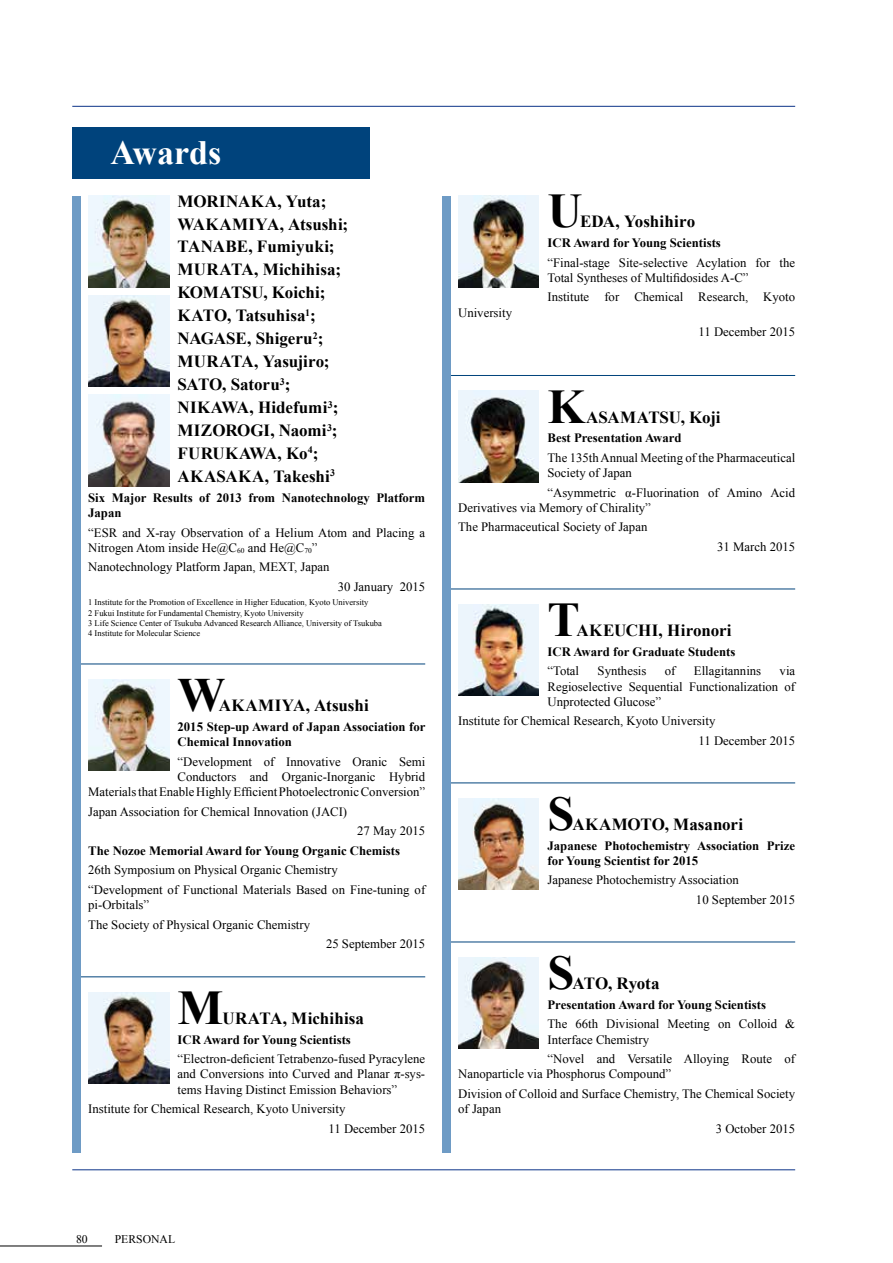
<style>
.page{position:relative;width:893px;height:1263px;background:#fff}
.page>*{position:absolute;margin:0;border:0;box-sizing:border-box;transform-origin:0 0}
.t1{font:700 48.45px "Times New Roman";color:#000}
.t2{font:700 47.85px "Times New Roman";color:#000}
.t3{font:700 34.05px "Times New Roman";color:#fff}
.t4{font:700 16.95px/23px "Times New Roman";letter-spacing:-.005em;color:#000}
.t5{font:12.75px/15.3px "Times New Roman";color:#000}
.t6{font:700 12.75px/15.3px "Times New Roman";color:#000}
.t7{font:11.7px "Times New Roman";color:#000}
.t8{font:8.55px/10.2px "Times New Roman";color:#000}
</style>
<div class="page">
<hr style="left:72px;top:106px;width:723px;height:1px;background:#0c3388">
<hr style="left:72px;top:1169px;width:723px;height:1px;background:#0c3388">
<hr style="left:0;top:1246px;width:102px;height:1px;background:#000">
<div style="left:72px;top:128px;width:298px;height:51px;background:#00437c"></div>
<hr style="left:77px;top:664px;width:348px;height:1px;background:#00437c">
<img style="left:88px;top:679px;width:81px;height:92px">
<hr style="left:446px;top:941px;width:349px;height:1px;background:#00437c">
<img style="left:458px;top:957px;width:81px;height:92px">
<hr style="left:77px;top:976px;width:348px;height:1px;background:#00437c">
<img style="left:88px;top:992px;width:81px;height:91px">
<img style="left:458px;top:196px;width:81px;height:91px">
<hr style="left:446px;top:375px;width:349px;height:1px;background:#00437c">
<img style="left:458px;top:391px;width:81px;height:91px">
<hr style="left:446px;top:589px;width:349px;height:1px;background:#00437c">
<img style="left:458px;top:604px;width:81px;height:92px">
<hr style="left:446px;top:782px;width:349px;height:1px;background:#00437c">
<img style="left:458px;top:798px;width:81px;height:91px">
<img style="left:88px;top:395px;width:81px;height:91px">
<img style="left:88px;top:295px;width:81px;height:92px">
<img style="left:88px;top:196px;width:81px;height:91px">
<div style="left:442px;top:196px;width:9px;height:956px;background:#6e9bc5"></div>
<div style="left:72px;top:196px;width:9px;height:956px;background:#6e9bc5"></div>
<h3 class="t3" style="left:111px;top:129px;width:112px">Awards</h3>
<p class="t4" style="left:178px;top:189px;width:172px">MORINAKA, Yuta;<br>WAKAMIYA, Atsushi;<br>TANABE, Fumiyuki;<br>MURATA, Michihisa;<br>KOMATSU, Koichi;<br>KATO, Tatsuhisa<sup>1</sup>;<br>NAGASE, Shigeru<sup>2</sup>;<br>MURATA, Yasujiro;<br>SATO, Satoru<sup>3</sup>;<br>NIKAWA, Hidefumi<sup>3</sup>;<br>MIZOROGI, Naomi<sup>3</sup>;<br>FURUKAWA, Ko<sup>4</sup>;<br>AKASAKA, Takeshi<sup>3</sup></p>
<p class="t6" style="left:88px;top:489px;width:338px">Six Major Results of 2013 from Nanotechnology Platform<br>Japan</p>
<p class="t5" style="left:88px;top:524px;width:338px">“ESR and X-ray Observation of a Helium Atom and Placing a<br>Nitrogen Atom inside He@C<sub>60</sub> and He@C<sub>70</sub>”</p>
<p class="t5" style="left:88px;top:559px;width:243px">Nanotechnology Platform Japan, MEXT, Japan</p>
<p class="t5" style="left:338px;top:579px;width:89px">30 January 2015</p>
<p class="t8" style="left:88px;top:597px;width:295px">1 Institute for the Promotion of Excellence in Higher Education, Kyoto University<br>2 Fukui Institute for Fundamental Chemistry, Kyoto University<br>3 Life Science Center of Tsukuba Advanced Research Alliance, University of Tsukuba 4 Institute for Molecular Science</p>
<h2 class="t2" style="left:178px;top:662px;width:49px">W</h2>
<h3 class="t4" style="left:219px;top:693px;width:151px">AKAMIYA, Atsushi</h3>
<p class="t6" style="left:178px;top:718px;width:249px">2015 Step-up Award of Japan Association for<br>Chemical Innovation</p>
<p class="t5" style="left:88px;top:753px;width:339px;text-align:right">“Development of Innovative Oranic Semi<br>Conductors and Organic-Inorganic Hybrid<br>Materials that Enable Highly Efficient Photoelectronic Conversion”</p>
<p class="t5" style="left:88px;top:804px;width:260px">Japan Association for Chemical Innovation (JACI)</p>
<p class="t5" style="left:357px;top:823px;width:70px">27 May 2015</p>
<p class="t6" style="left:88px;top:843px;width:313px">The Nozoe Memorial Award for Young Organic Chemists</p>
<p class="t5" style="left:88px;top:860px;width:339px;line-height:19.5px">26th Symposium on Physical Organic Chemistry<br>“Development of Functional Materials Based on Fine-tuning of</p>
<p class="t5" style="left:88px;top:895px;width:223px;line-height:19.5px">pi-Orbitals”<br>The Society of Physical Organic Chemistry</p>
<p class="t5" style="left:326px;top:936px;width:101px">25 September 2015</p>
<h1 class="t1" style="left:178px;top:974px;width:47px">M</h1>
<h3 class="t4" style="left:222px;top:1006px;width:143px">URATA, Michihisa</h3>
<p class="t6" style="left:178px;top:1031px;width:175px">ICR Award for Young Scientists</p>
<p class="t5" style="left:178px;top:1051px;width:249px;text-align:justify">“Electron-deficient Tetrabenzo-fused Pyracylene and Conversions into Curved and Planar π-sys&shy;tems Having Distinct Emission Behaviors”</p>
<p class="t5" style="left:329px;top:1099px;width:98px;line-height:19.5px;text-indent:-240px">Institute for Chemical Research, Kyoto University<br>11 December 2015</p>
<p class="t5" style="left:458px;top:305px;width:55px">University</p>
<h1 class="t1" style="left:547px;top:178px;width:36px">U</h1>
<h3 class="t4" style="left:580px;top:210px;width:116px">EDA, Yoshihiro</h3>
<p class="t6" style="left:547px;top:235px;width:175px">ICR Award for Young Scientists</p>
<p class="t5" style="left:547px;top:254px;width:249px">“Final-stage Site-selective Acylation for the<br>Total Syntheses of Multifidosides A-C”</p>
<p class="t5" style="left:547px;top:289px;width:249px">Institute for Chemical Research, Kyoto</p>
<p class="t5" style="left:699px;top:324px;width:98px">11 December 2015</p>
<h1 class="t1" style="left:547px;top:373px;width:39px">K</h1>
<h3 class="t4" style="left:586px;top:405px;width:136px">ASAMATSU, Koji</h3>
<p class="t6" style="left:547px;top:430px;width:136px">Best Presentation Award</p>
<p class="t5" style="left:547px;top:450px;width:249px">The 135th Annual Meeting of the Pharmaceutical<br>Society of Japan</p>
<p class="t5" style="left:458px;top:484px;width:338px;text-indent:89px">“Asymmetric α-Fluorination of Amino Acid<br>Derivatives via Memory of Chirality”</p>
<p class="t5" style="left:458px;top:519px;width:191px">The Pharmaceutical Society of Japan</p>
<p class="t5" style="left:717px;top:539px;width:79px">31 March 2015</p>
<h1 class="t1" style="left:547px;top:586px;width:34px">T</h1>
<h3 class="t4" style="left:576px;top:618px;width:157px">AKEUCHI, Hironori</h3>
<p class="t6" style="left:547px;top:643px;width:190px">ICR Award for Graduate Students</p>
<p class="t5" style="left:547px;top:663px;width:33px">“Total</p>
<p class="t5" style="left:598px;top:663px;width:50px">Synthesis</p>
<p class="t5" style="left:665px;top:663px;width:12px">of</p>
<p class="t5" style="left:694px;top:663px;width:69px">Ellagitannins</p>
<p class="t5" style="left:547px;top:663px;width:249px;text-align:justify;text-indent:232px">via Regioselective Sequential Functionalization of Unprotected Glucose”</p>
<p class="t5" style="left:699px;top:711px;width:98px;line-height:19.5px;text-indent:-240px">Institute for Chemical Research, Kyoto University<br>11 December 2015</p>
<h1 class="t1" style="left:547px;top:780px;width:28px">S</h1>
<h3 class="t4" style="left:572px;top:812px;width:172px">AKAMOTO, Masanori</h3>
<p class="t6" style="left:547px;top:837px;width:249px">Japanese Photochemistry Association Prize for Young Scientist for 2015</p>
<p class="t5" style="left:696px;top:870px;width:101px;line-height:19.5px;text-indent:-148px">Japanese Photochemistry Association<br>10 September 2015</p>
<h1 class="t1" style="left:547px;top:939px;width:28px">S</h1>
<h3 class="t4" style="left:572px;top:971px;width:89px">ATO, Ryota</h3>
<p class="t6" style="left:547px;top:996px;width:220px">Presentation Award for Young Scientists</p>
<p class="t5" style="left:547px;top:1016px;width:249px">The 66th Divisional Meeting on Colloid &amp;<br>Interface Chemistry</p>
<p class="t5" style="left:458px;top:1051px;width:338px;text-indent:89px">“Novel and Versatile Alloying Route of<br>Nanoparticle via Phosphorus Compound”</p>
<p class="t5" style="left:458px;top:1086px;width:339px">Division of Colloid and Surface Chemistry, The Chemical Society of Japan</p>
<p class="t5" style="left:716px;top:1121px;width:81px">3 October 2015</p>
<p class="t7" style="left:76px;top:1231px;width:13px">80</p>
<p class="t7" style="left:115px;top:1231px;width:62px">PERSONAL</p>
</div>
